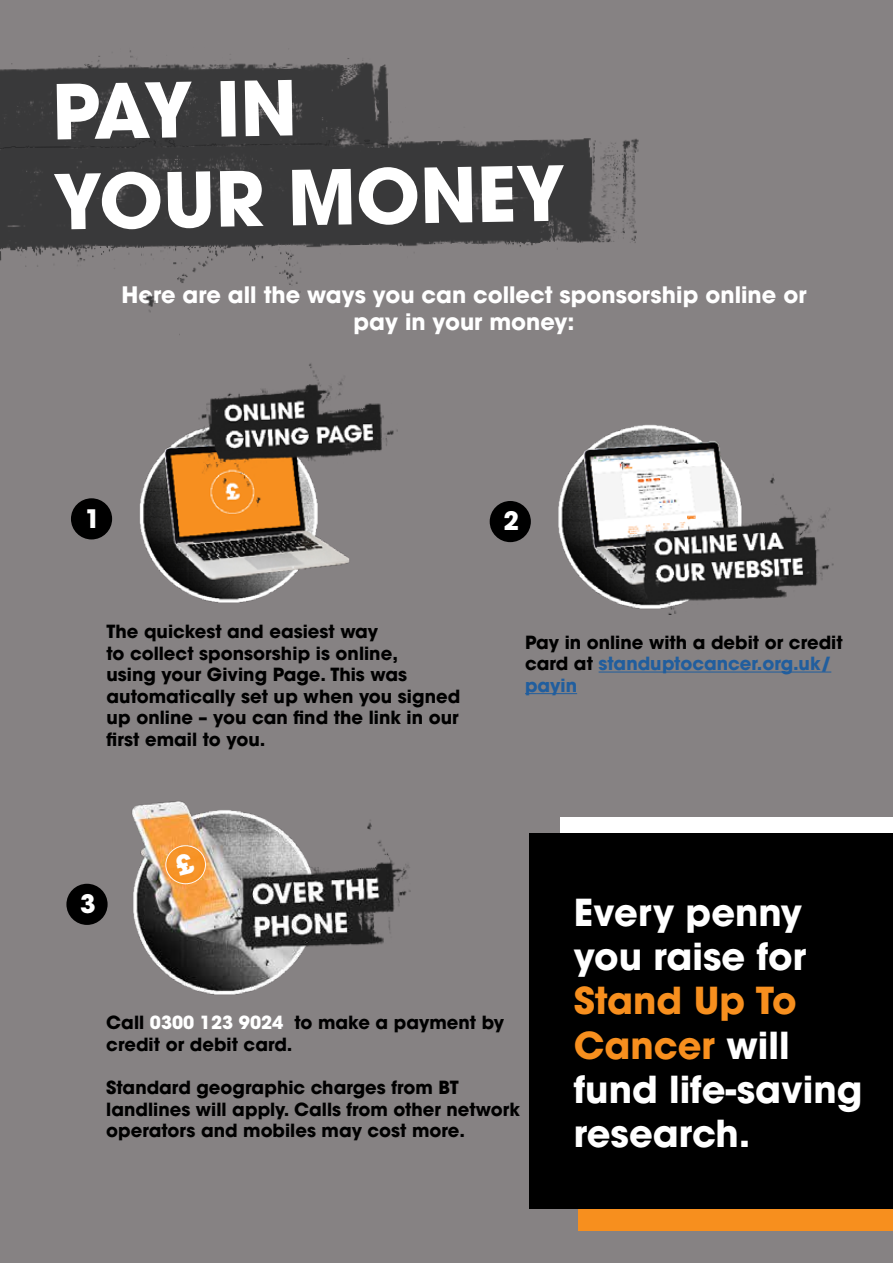
<style>
.page{position:relative;width:893px;height:1263px;background:#868283}
.page>*{position:absolute;margin:0;border:0;box-sizing:border-box;transform-origin:0 0}
.t1{font:700 75px/90px "ITC Avant Garde Pro";color:#fff}
.t2{font:700 36.9px/44.2px "ITC Avant Garde Pro";color:#fff}
.t3{font:700 25.2px "ITC Avant Garde Pro";color:#fff}
.t4{font:700 22.5px/27px "ITC Avant Garde Pro";color:#fff;text-align:center}
.t5{font:700 18px/21.6px "ITC Avant Garde Pro";color:#000}
.s1{color:#215e9e}
.s2{color:#fff}
.s3{color:#f78f1e}
</style>
<div class="page">
<div style="left:71px;top:498px;width:41px;height:41px;background:#000;border-radius:50%"></div>
<div style="left:490px;top:501px;width:41px;height:41px;background:#000;border-radius:50%"></div>
<div style="left:66px;top:884px;width:42px;height:41px;background:#000;border-radius:50%"></div>
<hr style="left:599px;top:672px;width:232px;height:1px;background:#215e9e">
<hr style="left:525px;top:693px;width:52px;height:1px;background:#215e9e">
<img style="left:139px;top:459px;width:211px;height:144px">
<img style="left:558px;top:459px;width:276px;height:156px">
<img style="left:132px;top:801px;width:279px;height:194px">
<img style="left:0;top:50px;width:722px;height:409px">
<div style="left:561px;top:818px;width:332px;height:375px;background:#fff"></div>
<div style="left:579px;top:855px;width:314px;height:375px;background:#f78f1e"></div>
<div style="left:529px;top:833px;width:364px;height:375px;background:#000"></div>
<svg style="left:166px;top:846px;width:39px;height:38px"></svg>
<div style="left:165px;top:845px;width:41px;height:39px;border:1px solid #fff;border-radius:50%"></div>
<svg style="left:175px;top:852px;width:20px;height:23px"></svg>
<h1 class="t1" style="left:51px;top:66px;width:513px;rotate:-1deg">PAY IN<br>YOUR MONEY</h1>
<p class="t4" style="left:122px;top:281px;width:686px">Here are all the ways you can collect sponsorship online or pay in your money:</p>
<h3 class="t3" style="left:85px;top:501px;width:17px">1</h3>
<h3 class="t3" style="left:503px;top:504px;width:17px">2</h3>
<p class="t5" style="left:107px;top:620px;width:355px">The quickest and easiest way<br>to collect sponsorship is online,<br>using your Giving Page. This was automatically set up when you signed up online – you can find the link in our first email to you.</p>
<p class="t5" style="left:525px;top:631px;width:319px">Pay in online with a debit or credit card at <span class="s1">standuptocancer.org.uk/ payin</span></p>
<h3 class="t3" style="left:80px;top:887px;width:17px">3</h3>
<p class="t5" style="left:106px;top:1011px;width:399px">Call <span class="s2">0300 123 9024</span> to make a payment by credit or debit card.</p>
<p class="t5" style="left:106px;top:1076px;width:415px">Standard geographic charges from BT landlines will apply. Calls from other network operators and mobiles may cost more.</p>
<h2 class="t2" style="left:574px;top:889px;width:234px">Every penny you raise for</h2>
<h2 class="t2" style="left:574px;top:978px;width:290px"><span class="s3">Stand Up To<br>Cancer</span> will fund life-saving research.</h2>
</div>
